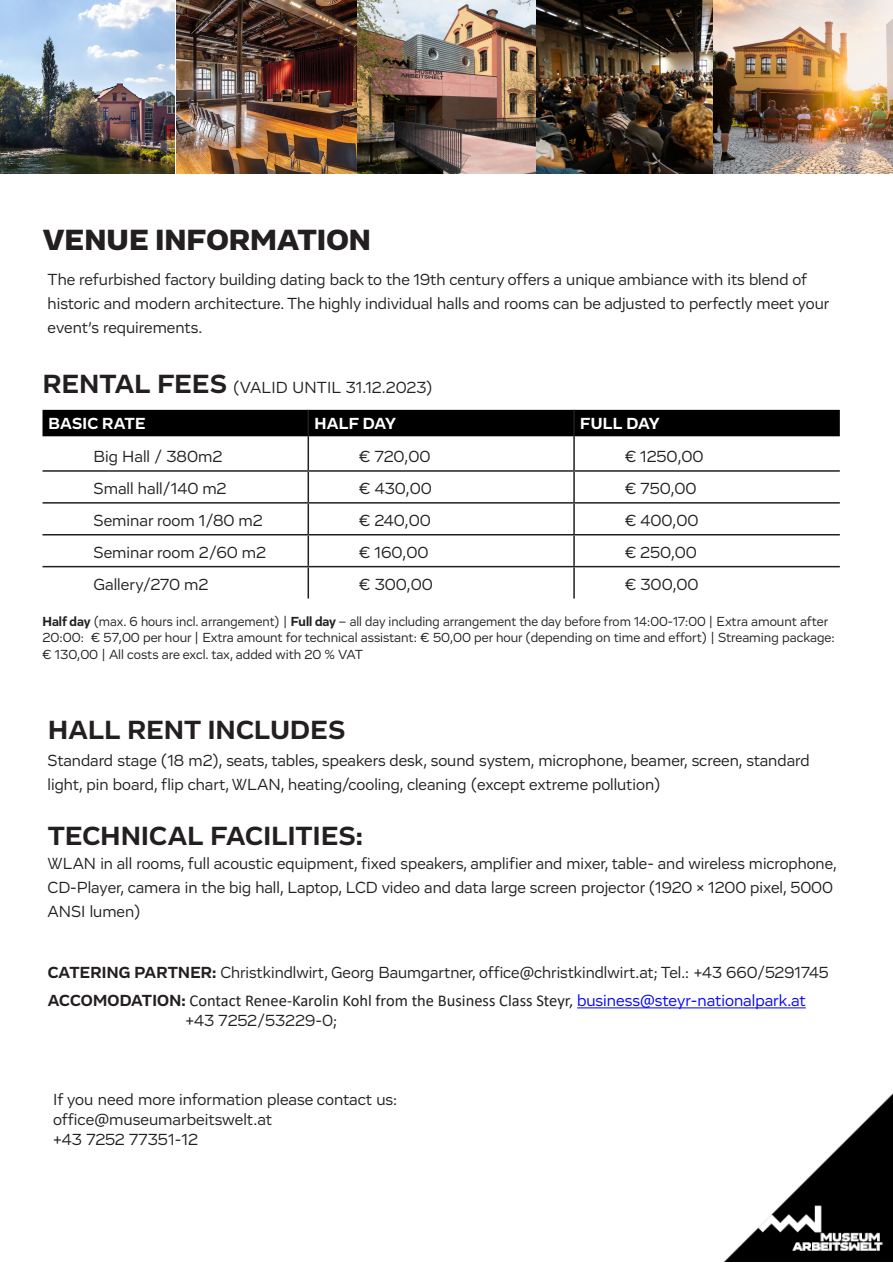
<style>
.page{position:relative;width:893px;height:1263px;background:#fff}
.page>*{position:absolute;margin:0;border:0;box-sizing:border-box;transform-origin:0 0}
.t1{font:900 30px "Vito";letter-spacing:.015em;color:#231f20}
.t2{font:700 27px "Vito";letter-spacing:.01em;color:#231f20}
.t3{font:16.5px/24px "Vito";color:#231f20}
.t4{font:16.5px "Calibri";color:#231f20}
.t5{font:700 16.5px "Vito";letter-spacing:.01em;color:#fff}
.t6{font:13.5px/16.5px "Vito";color:#231f20;scale:.96 1}
.s1{font-weight:700;font-size:27px}
.s2{font-weight:700}
.s3{font-family:"Vito";font-weight:700}
.s4{font-family:"Vito";color:#00f}
</style>
<div class="page">
<img style="left:0;top:0;width:177px;height:174px">
<img style="left:177px;top:0;width:716px;height:174px">
<img style="left:629px;top:1008px;width:264px;height:254px">
<div style="left:43px;top:410px;width:797px;height:26px;background:#000"></div>
<hr style="left:573px;top:410px;width:2px;height:26px;background:#231f20">
<hr style="left:308px;top:436px;width:1px;height:34px;background:#231f20">
<hr style="left:573px;top:436px;width:2px;height:34px;background:#231f20">
<hr style="left:43px;top:470px;width:265px;height:2px;background:#231f20">
<hr style="left:308px;top:470px;width:266px;height:2px;background:#231f20">
<hr style="left:308px;top:472px;width:1px;height:30px;background:#231f20">
<hr style="left:574px;top:470px;width:266px;height:2px;background:#231f20">
<hr style="left:573px;top:472px;width:2px;height:30px;background:#231f20">
<hr style="left:43px;top:502px;width:265px;height:2px;background:#231f20">
<hr style="left:308px;top:502px;width:266px;height:2px;background:#231f20">
<hr style="left:308px;top:504px;width:1px;height:30px;background:#231f20">
<hr style="left:574px;top:502px;width:266px;height:2px;background:#231f20">
<hr style="left:573px;top:504px;width:2px;height:30px;background:#231f20">
<hr style="left:43px;top:534px;width:265px;height:1px;background:#231f20">
<hr style="left:308px;top:534px;width:266px;height:1px;background:#231f20">
<hr style="left:308px;top:535px;width:1px;height:31px;background:#231f20">
<hr style="left:574px;top:534px;width:266px;height:1px;background:#231f20">
<hr style="left:573px;top:535px;width:2px;height:31px;background:#231f20">
<hr style="left:43px;top:566px;width:265px;height:1px;background:#231f20">
<hr style="left:308px;top:566px;width:266px;height:1px;background:#231f20">
<hr style="left:308px;top:567px;width:1px;height:31px;background:#231f20">
<hr style="left:574px;top:566px;width:266px;height:1px;background:#231f20">
<hr style="left:573px;top:567px;width:2px;height:31px;background:#231f20">
<hr style="left:577px;top:1007px;width:229px;height:1px;background:#00f">
<h1 class="t1" style="left:43px;top:228px;width:329px">VENUE INFORMATION</h1>
<p class="t3" style="left:48px;top:268px;width:783px">The refurbished factory building dating back to the 19th century offers a unique ambiance with its blend of historic and modern architecture. The highly individual halls and rooms can be adjusted to perfectly meet your event’s requirements.</p>
<p class="t3" style="left:43px;top:377px;width:391px"><span class="s1">RENTAL FEES</span> (VALID UNTIL 31.12.2023)</p>
<p class="t5" style="left:49px;top:417px;width:98px">BASIC RATE</p>
<p class="t5" style="left:314px;top:417px;width:83px">HALF DAY</p>
<p class="t5" style="left:580px;top:417px;width:81px">FULL DAY</p>
<p class="t3" style="left:94px;top:446px;width:130px">Big Hall / 380m2</p>
<p class="t3" style="left:359px;top:446px;width:73px">€ 720,00</p>
<p class="t3" style="left:625px;top:446px;width:80px">€ 1250,00</p>
<p class="t3" style="left:94px;top:478px;width:135px">Small hall/140 m2</p>
<p class="t3" style="left:359px;top:478px;width:74px">€ 430,00</p>
<p class="t3" style="left:625px;top:478px;width:73px">€ 750,00</p>
<p class="t3" style="left:94px;top:509px;width:171px">Seminar room 1/80 m2</p>
<p class="t3" style="left:359px;top:509px;width:73px">€ 240,00</p>
<p class="t3" style="left:625px;top:509px;width:75px">€ 400,00</p>
<p class="t3" style="left:94px;top:541px;width:174px">Seminar room 2/60 m2</p>
<p class="t3" style="left:359px;top:541px;width:71px">€ 160,00</p>
<p class="t3" style="left:625px;top:541px;width:73px">€ 250,00</p>
<p class="t3" style="left:94px;top:573px;width:116px">Gallery/270 m2</p>
<p class="t3" style="left:359px;top:573px;width:75px">€ 300,00</p>
<p class="t3" style="left:625px;top:573px;width:75px">€ 300,00</p>
<p class="t6" style="left:43px;top:613px;width:827px"><span class="s2">Half day</span> (max. 6 hours incl. arrangement) | <span class="s2">Full day</span> – all day including arrangement the day before from 14:00-17:00 | Extra amount after<br>20:00: € 57,00 per hour | Extra amount for technical assistant: € 50,00 per hour (depending on time and effort) | Streaming package: € 130,00 | All costs are excl. tax, added with 20 % VAT</p>
<h2 class="t2" style="left:48px;top:719px;width:299px">HALL RENT INCLUDES</h2>
<p class="t3" style="left:48px;top:749px;width:763px">Standard stage (18 m2), seats, tables, speakers desk, sound system, microphone, beamer, screen, standard light, pin board, flip chart, WLAN, heating/cooling, cleaning (except extreme pollution)</p>
<h2 class="t2" style="left:48px;top:825px;width:317px">TECHNICAL FACILITIES:</h2>
<p class="t3" style="left:48px;top:852px;width:791px">WLAN in all rooms, full acoustic equipment, fixed speakers, amplifier and mixer, table- and wireless microphone,<br>CD-Player, camera in the big hall, Laptop, LCD video and data large screen projector (1920 × 1200 pixel, 5000<br>ANSI lumen)</p>
<p class="t3" style="left:48px;top:961px;width:782px"><span class="s2">CATERING PARTNER:</span> Christkindlwirt, Georg Baumgartner, office@christkindlwirt.at; Tel.: +43 660/5291745</p>
<p class="t4" style="left:48px;top:995px;width:760px"><span class="s3">ACCOMODATION:</span> Contact Renee-Karolin Kohl from the Business Class Steyr, <span class="s4">business@steyr-nationalpark.at</span></p>
<p class="t3" style="left:185px;top:1009px;width:153px">+43 7252/53229-0;</p>
<p class="t3" style="left:53px;top:1090px;width:346px;line-height:19.8px">If you need more information please contact us: office@museumarbeitswelt.at<br>+43 7252 77351-12</p>
</div>
